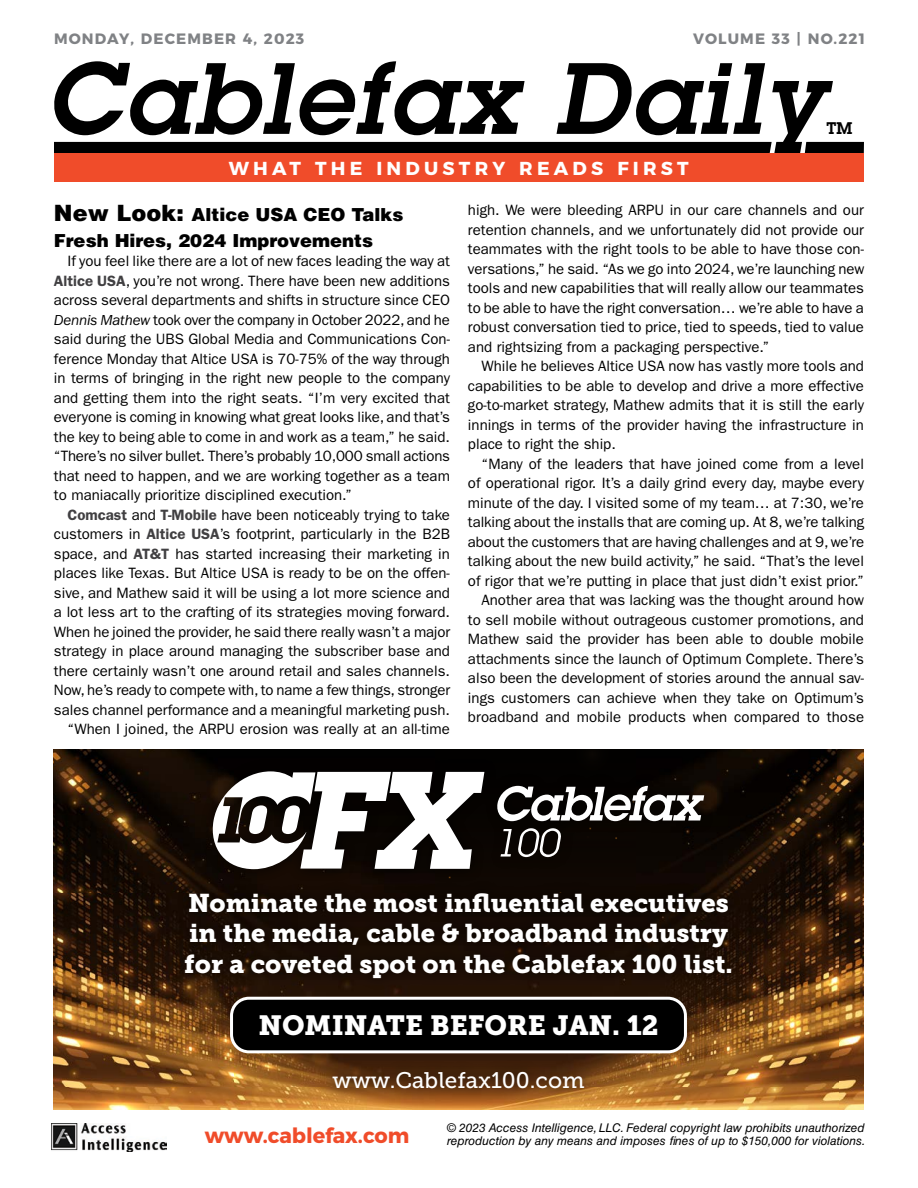
<style>
.page{position:relative;width:918px;height:1188px;background:#fff}
.page>*{position:absolute;margin:0;border:0;box-sizing:border-box;transform-origin:0 0}
.t1{font:italic 600 99px "Lubalin Graph Std";letter-spacing:.03em;color:#000}
.t2{font:27.6px "Museo Slab 900";color:#fff}
.t3{font:25.5px/30.6px "Museo Slab 900";color:#fff}
.t4{font:22.5px "Museo Slab 500";color:#fff}
.t5{font:700 21px "Montserrat";color:#f04c2a}
.t6{font:700 18.75px "Montserrat";letter-spacing:.225em;color:#fff}
.t7{font:900 18px/25.5px "Helvetica LT Std";color:#000}
.t8{font:600 16.5px "Lubalin Graph Std";color:#000}
.t9{font:15px/19.5px "ITC Franklin Gothic Std";color:#000;text-align:justify}
.t10{font:700 15px "Montserrat";letter-spacing:.075em;color:#808285}
.t11{font:italic 12px/13.5px "Helvetica LT Std";color:#000}
.s1{font-size:22.5px}
.s2{font-weight:600;color:#414042}
.s3{font-style:italic}
</style>
<div class="page">
<div style="left:54px;top:142px;width:718px;height:11px;background:#000"></div>
<svg style="left:805px;top:142px;width:59px;height:11px"></svg>
<div style="left:54px;top:153px;width:809px;height:29px;background:#f04c2a"></div>
<img style="left:52px;top:1123px;width:115px;height:29px">
<img style="left:53px;top:749px;width:810px;height:360px">
<div style="left:200px;top:759px;width:517px;height:123px;background:#0b0501"></div>
<svg style="left:497px;top:786px;width:207px;height:35px"></svg>
<svg style="left:501px;top:829px;width:11px;height:28px"></svg>
<svg style="left:518px;top:828px;width:43px;height:29px"></svg>
<svg style="left:213px;top:771px;width:271px;height:98px"></svg>
<div style="left:173px;top:880px;width:571px;height:111px;background:#000;opacity:.75"></div>
<div style="left:232px;top:998px;width:453px;height:54px;background:#000;border-radius:17px"></div>
<div style="left:230px;top:997px;width:457px;height:56px;border:3px solid #fff;border-radius:17px"></div>
<div style="left:321px;top:1059px;width:275px;height:42px;background:#000;opacity:.75"></div>
<p class="t10" style="left:54px;top:26px;width:252px">MONDAY, DECEMBER 4, 2023</p>
<p class="t10" style="left:693px;top:26px;width:173px">VOLUME 33 | NO.221</p>
<h1 class="t1" style="left:46px;top:33px;width:779px">Cablefax Daily</h1>
<p class="t8" style="left:827px;top:117px;width:27px">TM</p>
<p class="t6" style="left:229px;top:153px;width:462px">WHAT THE INDUSTRY READS FIRST</p>
<p class="t7" style="left:54px;top:202px;width:351px"><span class="s1">New Look:</span> Altice USA CEO Talks<br>Fresh Hires, 2024 Improvements</p>
<p class="t9" style="left:54px;top:252px;width:398px;text-indent:14px">If you feel like there are a lot of new faces leading the way at <span class="s2">Altice USA</span>, you’re not wrong. There have been new additions across several departments and shifts in structure since CEO <span class="s3">Dennis Mathew</span> took over the company in October 2022, and he said during the UBS Global Media and Communications Con&shy;ference Monday that Altice USA is 70-75% of the way through in terms of bringing in the right new people to the company and getting them into the right seats. “I’m very excited that everyone is coming in knowing what great looks like, and that’s the key to being able to come in and work as a team,” he said. “There’s no silver bullet. There’s probably 10,000 small actions that need to happen, and we are working together as a team to maniacally prioritize disciplined execution.”</p>
<p class="t9" style="left:54px;top:505px;width:398px;text-align:right"><span class="s2">Comcast</span> and <span class="s2">T-Mobile</span> have been noticeably trying to take customers in <span class="s2">Altice USA</span>’s footprint, particularly in the B2B space, and <span class="s2">AT&amp;T</span> has started increasing their marketing in places like Texas. But Altice USA is ready to be on the offen&shy;sive, and Mathew said it will be using a lot more science and a lot less art to the crafting of its strategies moving forward.<br>When he joined the provider, he said there really wasn’t a major strategy in place around managing the subscriber base and there certainly wasn’t one around retail and sales channels.<br>Now, he’s ready to compete with, to name a few things, stronger sales channel performance and a meaningful marketing push. “When I joined, the ARPU erosion was really at an all-time</p>
<p class="t9" style="left:468px;top:201px;width:398px">high. We were bleeding ARPU in our care channels and our retention channels, and we unfortunately did not provide our teammates with the right tools to be able to have those con&shy;versations,” he said. “As we go into 2024, we’re launching new tools and new capabilities that will really allow our teammates to be able to have the right conversation… we’re able to have a robust conversation tied to price, tied to speeds, tied to value and rightsizing from a packaging perspective.”</p>
<p class="t9" style="left:468px;top:357px;width:398px;text-indent:14px">While he believes Altice USA now has vastly more tools and capabilities to be able to develop and drive a more effective go-to-market strategy, Mathew admits that it is still the early innings in terms of the provider having the infrastructure in place to right the ship.</p>
<p class="t9" style="left:468px;top:454px;width:398px;text-align:right">“Many of the leaders that have joined come from a level of operational rigor. It’s a daily grind every day, maybe every minute of the day. I visited some of my team… at 7:30, we’re talking about the installs that are coming up. At 8, we’re talking about the customers that are having challenges and at 9, we’re talking about the new build activity,” he said. “That’s the level of rigor that we’re putting in place that just didn’t exist prior.” Another area that was lacking was the thought around how to sell mobile without outrageous customer promotions, and Mathew said the provider has been able to double mobile attachments since the launch of Optimum Complete. There’s also been the development of stories around the annual sav&shy;ings customers can achieve when they take on Optimum’s broadband and mobile products when compared to those</p>
<h3 class="t3" style="left:184px;top:888px;width:550px">Nominate the most influential executives in the media, cable &amp; broadband industry for a coveted spot on the Cablefax 100 list.</h3>
<h2 class="t2" style="left:258px;top:1010px;width:402px">NOMINATE BEFORE JAN. 12</h2>
<h3 class="t4" style="left:332px;top:1068px;width:254px">www.Cablefax100.com</h3>
<h3 class="t5" style="left:205px;top:1119px;width:206px">www.cablefax.com</h3>
<p class="t11" style="left:447px;top:1121px;width:420px">© 2023 Access Intelligence, LLC. Federal copyright law prohibits unauthorized reproduction by any means and imposes fines of up to $150,000 for violations.</p>
</div>
